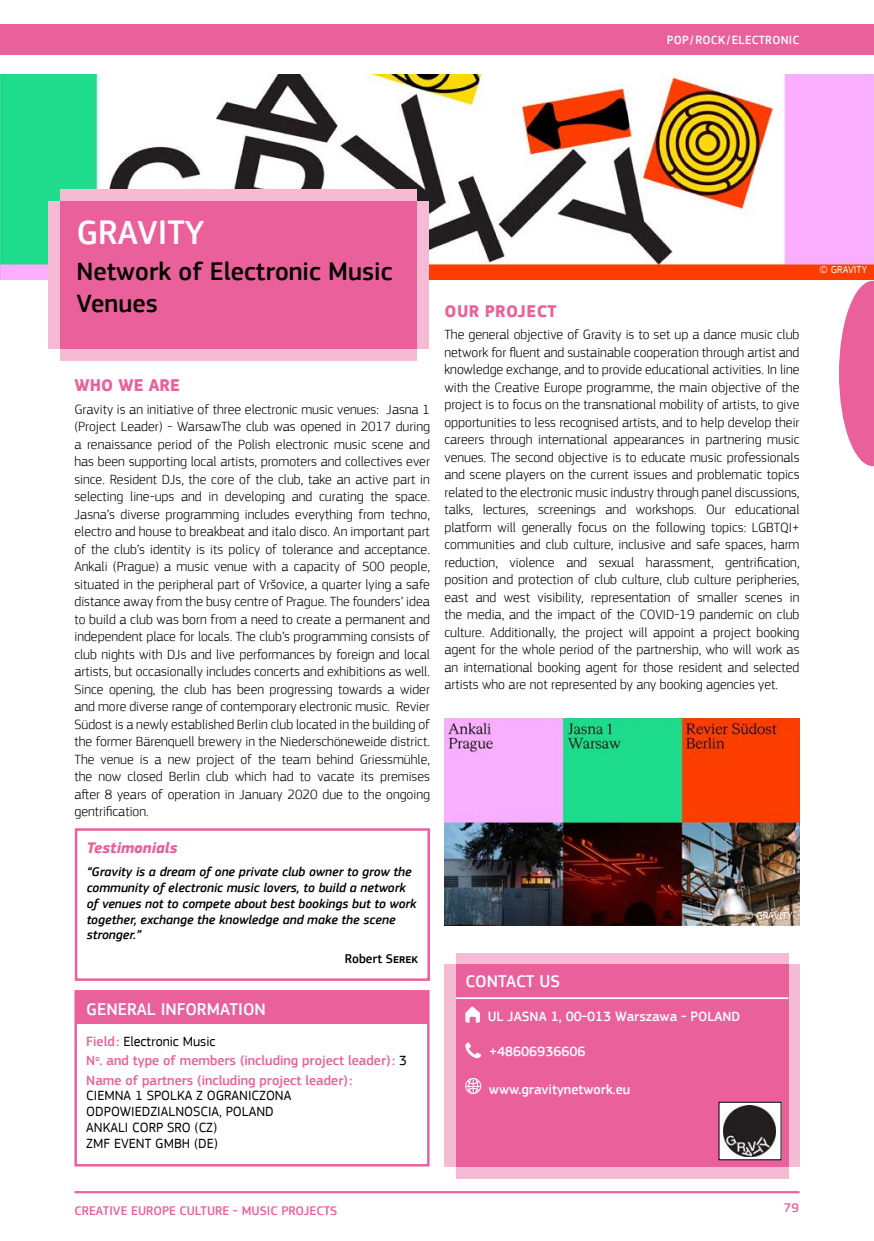
<style>
.page{position:relative;width:874px;height:1241px;background:#fff}
.page>*{position:absolute;margin:0;border:0;box-sizing:border-box;transform-origin:0 0}
.t1{font:500 35px "EC Square Sans Pro";color:#fff}
.t2{font:500 26.25px/31.5px "EC Square Sans Pro";color:#000}
.t3{font:500 17.5px "EC Square Sans Pro";color:#fff}
.t4{font:700 17.5px "EC Square Sans Pro";letter-spacing:.02em;color:#e9609b}
.t5{font:italic 700 15.75px "EC Square Sans Pro";color:#e9609b}
.t6{font:300 14px/17.5px "EC Square Sans Pro";color:#000;text-align:justify}
.t7{font:500 14px/19.4px "EC Square Sans Pro";color:#e9609b}
.t8{font:14px/15.8px "EC Square Sans Pro";color:#000}
.t9{font:500 14px "EC Square Sans Pro";color:#fff}
.t10{font:italic 500 13.12px/15.8px "EC Square Sans Pro";color:#000}
.t11{font:500 13.12px "EC Square Sans Pro";color:#000}
.t12{font:500 12.95px "EC Square Sans Pro";color:#e9609b}
.t13{font:500 12.25px "EC Square Sans Pro";letter-spacing:.02em;color:#fff}
.t14{font:10.5px "EC Square Sans Pro";color:#fff}
.s1{font-weight:400;color:#000}
</style>
<div class="page">
<hr style="left:74px;top:1190px;width:725px;height:2px;background:#e9609b">
<div style="left:0;top:25px;width:873px;height:30px;background:#e9609b"></div>
<img style="left:0;top:74px;width:873px;height:205px">
<img style="left:444px;top:718px;width:355px;height:207px">
<div style="left:75px;top:828px;width:354px;height:152px;border:2px solid #e9609b"></div>
<div style="left:75px;top:991px;width:353px;height:32px;background:#e9609b"></div>
<div style="left:444px;top:964px;width:355px;height:202px;background:#f5bbd4"></div>
<div style="left:456px;top:953px;width:332px;height:225px;background:#f5bbd4"></div>
<div style="left:74px;top:989px;width:355px;height:177px;border:2px solid #e9609b"></div>
<div style="left:456px;top:964px;width:332px;height:202px;background:#e9609b"></div>
<svg style="left:465px;top:1006px;width:14px;height:16px"></svg>
<svg style="left:465px;top:1042px;width:16px;height:16px"></svg>
<svg style="left:465px;top:1078px;width:16px;height:15px"></svg>
<hr style="left:456px;top:997px;width:332px;height:1px;background:#fff">
<svg style="left:839px;top:281px;width:34px;height:185px"></svg>
<div style="left:48px;top:201px;width:380px;height:148px;background:#f5bbd4"></div>
<div style="left:61px;top:189px;width:355px;height:171px;background:#f5bbd4"></div>
<div style="left:61px;top:201px;width:355px;height:148px;background:#e9609b"></div>
<div style="left:718px;top:1102px;width:62px;height:57px;background:#fff"></div>
<img style="left:723px;top:1105px;width:52px;height:51px">
<p class="t13" style="left:666px;top:33px;width:134px">POP /ROCK/ ELECTRONIC</p>
<h1 class="t1" style="left:76px;top:212px;width:129px">GRAVITY</h1>
<h2 class="t2" style="left:76px;top:256px;width:317px">Network of Electronic Music<br>Venues</h2>
<p class="t4" style="left:74px;top:375px;width:107px">WHO WE ARE</p>
<p class="t6" style="left:74px;top:400px;width:357px">Gravity is an initiative of three electronic music venues: Jasna 1 (Project Leader) - WarsawThe club was opened in 2017 during a renaissance period of the Polish electronic music scene and has been supporting local artists, promoters and collectives ever since. Resident DJs, the core of the club, take an active part in selecting line-ups and in developing and curating the space.<br>Jasna’s diverse programming includes everything from techno, electro and house to breakbeat and italo disco. An important part of the club’s identity is its policy of tolerance and acceptance.<br>Ankali (Prague) a music venue with a capacity of 500 people, situated in the peripheral part of Vršovice, a quarter lying a safe distance away from the busy centre of Prague. The founders’ idea to build a club was born from a need to create a permanent and independent place for locals. The club’s programming consists of club nights with DJs and live performances by foreign and local artists, but occasionally includes concerts and exhibitions as well.<br>Since opening, the club has been progressing towards a wider and more diverse range of contemporary electronic music. Revier Südost is a newly established Berlin club located in the building of the former Bärenquell brewery in the Niederschöneweide district.<br>The venue is a new project of the team behind Griessmühle, the now closed Berlin club which had to vacate its premises after 8 years of operation in January 2020 due to the ongoing gentrification.</p>
<p class="t5" style="left:87px;top:838px;width:92px">Testimonials</p>
<p class="t10" style="left:87px;top:864px;width:331px">“Gravity is a dream of one private club owner to grow the community of electronic music lovers, to build a network of venues not to compete about best bookings but to work together, exchange the knowledge and make the scene stronger.”</p>
<p class="t11" style="left:344px;top:950px;width:75px">Robert Serek</p>
<p class="t3" style="left:86px;top:998px;width:181px">GENERAL INFORMATION</p>
<p class="t7" style="left:86px;top:1031px;width:322px">Field: <span class="s1">Electronic Music<br></span>N<sup>o</sup>. and type of members (including project leader): <span class="s1">3<br></span>Name of partners (including project leader):</p>
<p class="t8" style="left:86px;top:1087px;width:206px">CIEMNA 1 SPOLKA Z OGRANICZONA<br>ODPOWIEDZIALNOSCIA, POLAND<br>ANKALI CORP SRO (CZ)<br>ZMF EVENT GMBH (DE)</p>
<p class="t4" style="left:444px;top:300px;width:113px">OUR PROJECT</p>
<p class="t6" style="left:444px;top:326px;width:356px">The general objective of Gravity is to set up a dance music club network for fluent and sustainable cooperation through artist and knowledge exchange, and to provide educational activities. In line with the Creative Europe programme, the main objective of the project is to focus on the transnational mobility of artists, to give opportunities to less recognised artists, and to help develop their careers through international appearances in partnering music venues. The second objective is to educate music professionals and scene players on the current issues and problematic topics related to the electronic music industry through panel discussions, talks, lectures, screenings and workshops. Our educational platform will generally focus on the following topics: LGBTQI+ communities and club culture, inclusive and safe spaces, harm reduction, violence and sexual harassment, gentrification, position and protection of club culture, club culture peripheries, east and west visibility, representation of smaller scenes in the media, and the impact of the COVID-19 pandemic on club culture. Additionally, the project will appoint a project booking agent for the whole period of the partnership, who will work as an international booking agent for those resident and selected artists who are not represented by any booking agencies yet.</p>
<p class="t14" style="left:744px;top:909px;width:49px">© GRAVITY</p>
<p class="t3" style="left:465px;top:970px;width:96px">CONTACT US</p>
<p class="t9" style="left:487px;top:1007px;width:254px">UL JASNA 1, 00-013 Warszawa - POLAND</p>
<p class="t9" style="left:489px;top:1043px;width:98px">+48606936606</p>
<p class="t9" style="left:488px;top:1080px;width:143px">www.gravitynetwork.eu</p>
<p class="t14" style="left:819px;top:264px;width:49px">© GRAVITY</p>
<p class="t12" style="left:74px;top:1202px;width:264px">CREATIVE EUROPE CULTURE - MUSIC PROJECTS</p>
<p class="t12" style="left:783px;top:1199px;width:16px">79</p>
</div>
